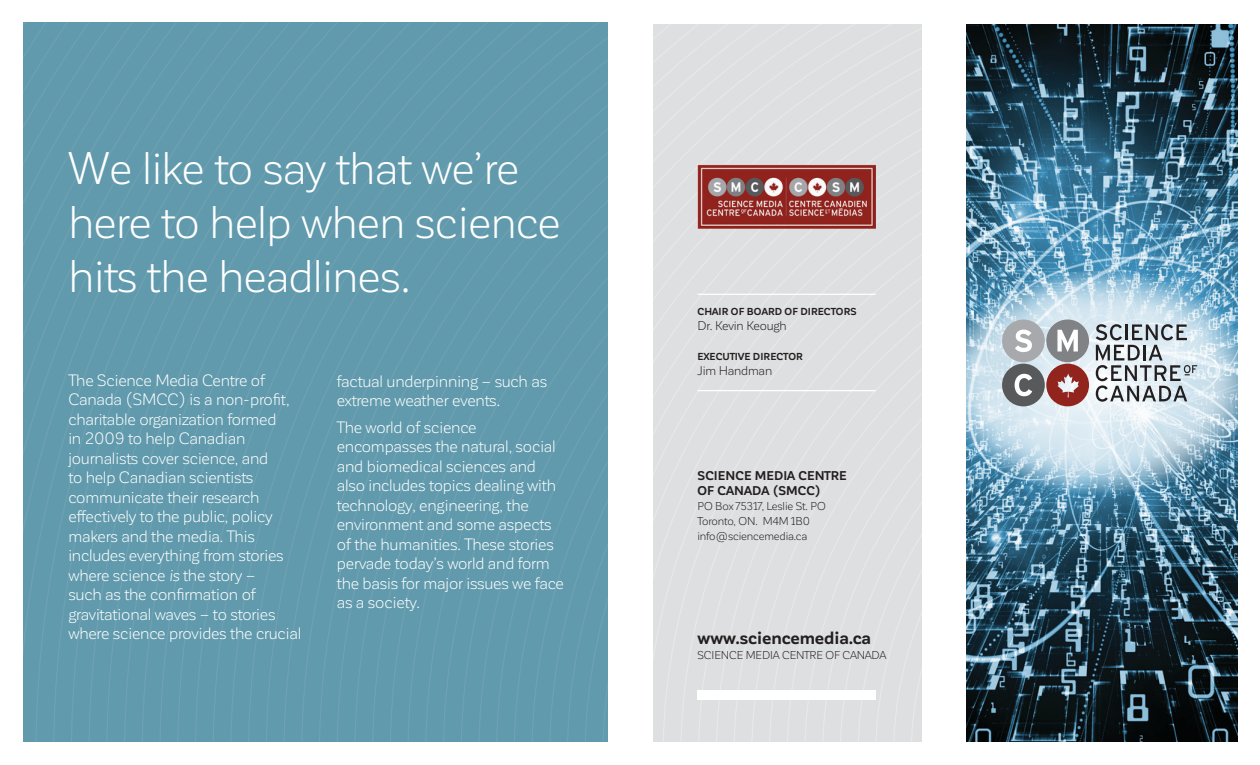
<style>
.page{position:relative;width:1260px;height:765px;background:#fff}
.page>*{position:absolute;margin:0;border:0;box-sizing:border-box;transform-origin:0 0}
.intro_text{font:45px/54px "Corporative Sans";letter-spacing:-.015em;color:#fff}
.t1{font:700 17.5px "Corporative Sans";letter-spacing:-.005em;color:#231f20}
.intro_text-2{font:16.25px/19.5px "Corporative Sans";letter-spacing:-.015em;color:#fff}
.Body_text{font:700 12.5px/15px "Corporative Sans";letter-spacing:.01em;color:#231f20}
.Body_text-2{font:12.5px "Corporative Sans";letter-spacing:-.015em;color:#231f20}
.Body_text-3{font:11.25px "Corporative Sans";letter-spacing:-.01em;color:#231f20}
.Body_text-4{font:700 10px "Corporative Sans";letter-spacing:.005em;color:#231f20}
.s1{font-style:italic}
</style>
<div class="page">
<div style="left:653px;top:24px;width:269px;height:718px;background:#dedfe0"></div>
<img style="left:967px;top:24px;width:271px;height:718px">
<div style="left:23px;top:22px;width:585px;height:720px;background:#609aac"></div>
<hr style="left:698px;top:294px;width:178px;height:1px;background:#fff">
<hr style="left:698px;top:390px;width:178px;height:1px;background:#fff">
<img style="left:698px;top:164px;width:178px;height:65px">
<svg style="left:941px;top:270px;width:315px;height:225px;background:#c0d9e6"></svg>
<div style="left:1002px;top:320px;width:43px;height:42px;background:#a7a9ac;border-radius:50%"></div>
<svg style="left:1015px;top:330px;width:17px;height:22px"></svg>
<div style="left:1046px;top:320px;width:43px;height:42px;background:#808285;border-radius:50%"></div>
<svg style="left:1057px;top:330px;width:21px;height:22px"></svg>
<svg style="left:1046px;top:364px;width:43px;height:42px;background:#ad6764"></svg>
<div style="left:1002px;top:364px;width:43px;height:42px;background:#58595b;border-radius:50%"></div>
<svg style="left:1015px;top:374px;width:17px;height:22px"></svg>
<svg style="left:1096px;top:324px;width:101px;height:78px;background:#b2b9be"></svg>
<div style="left:698px;top:690px;width:178px;height:9px;background:#fff"></div>
<p class="intro_text" style="left:68px;top:142px;width:494px">We like to say that we’re here to help when science hits the headlines.</p>
<p class="intro_text-2" style="left:68px;top:370px;width:234px">The Science Media Centre of<br>Canada (SMCC) is a non-profit, charitable organization formed<br>in 2009 to help Canadian journalists cover science, and<br>to help Canadian scientists communicate their research effectively to the public, policy makers and the media. This includes everything from stories where science <span class="s1">is</span> the story –<br>such as the confirmation of gravitational waves – to stories where science provides the crucial</p>
<p class="intro_text-2" style="left:337px;top:371px;width:212px">factual underpinning – such as extreme weather events.</p>
<p class="intro_text-2" style="left:337px;top:418px;width:229px">The world of science encompasses the natural, social and biomedical sciences and also includes topics dealing with technology, engineering, the environment and some aspects of the humanities. These stories pervade today’s world and form the basis for major issues we face as a society.</p>
<p class="Body_text-4" style="left:698px;top:306px;width:161px">CHAIR OF BOARD OF DIRECTORS</p>
<p class="Body_text-2" style="left:698px;top:319px;width:91px">Dr. Kevin Keough</p>
<p class="Body_text-4" style="left:698px;top:351px;width:107px">EXECUTIVE DIRECTOR</p>
<p class="Body_text-2" style="left:698px;top:364px;width:76px">Jim Handman</p>
<p class="Body_text" style="left:698px;top:468px;width:151px">SCIENCE MEDIA CENTRE<br>OF CANADA (SMCC)</p>
<p class="Body_text-3" style="left:698px;top:500px;width:130px">PO Box 75317, Leslie St. PO</p>
<p class="Body_text-3" style="left:698px;top:515px;width:114px">Toronto, ON. M4M 1B0</p>
<p class="Body_text-3" style="left:698px;top:530px;width:111px">info@sciencemedia.ca</p>
<p class="t1" style="left:698px;top:629px;width:175px">www.sciencemedia.ca</p>
<p class="Body_text-3" style="left:698px;top:649px;width:191px">SCIENCE MEDIA CENTRE OF CANADA</p>
</div>
